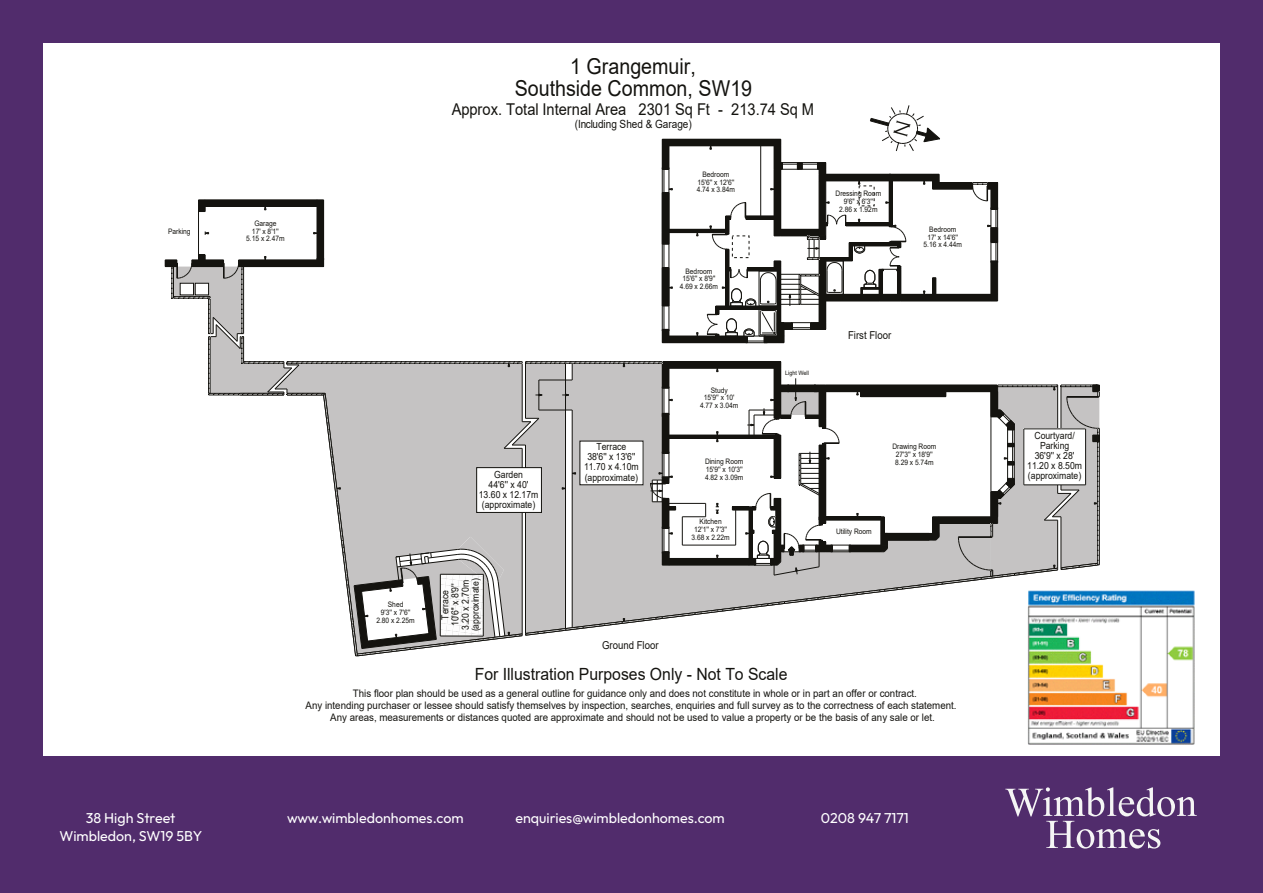
<style>
.page{position:relative;width:1263px;height:893px;background:#512c6c}
.page>*{position:absolute;margin:0;border:0;box-sizing:border-box;transform-origin:0 0}
.t1{font:21.9px "Arial";color:#14130f;scale:.9 1}
.t2{font:16.8px "Arial";color:#14130f;scale:.94 1}
.t3{font:16.2px "Arial";color:#14130f;scale:.9 1}
.t4{font:14.25px/18px "Outfit";color:#fff;text-align:center}
.t5{font:11.25px "Arial";color:#14130f;scale:.88 1}
.t6{font:10.95px "Arial";color:#14130f;scale:.88 1}
.t7{font:10.35px "Arial";color:#14130f;scale:.94 1}
.t8{font:9.75px/10.2px "Arial";color:#14130f;text-align:center;scale:.88 1}
.t9{font:7.5px/7.8px "Arial";color:#14130f;text-align:center;scale:.88 1}
.t10{font:6px "Arial";letter-spacing:-.005em;color:#14130f;scale:.91 1}
</style>
<div class="page">
<div style="left:43px;top:43px;width:1177px;height:713px;background:#fff"></div>
<svg style="left:1005px;top:787px;width:192px;height:61px"></svg>
<img style="left:1027px;top:590px;width:168px;height:154px">
<svg style="left:165px;top:105px;width:935px;height:552px"></svg>
<h1 class="t1" style="left:570px;top:51px;width:141px">1 Grangemuir,</h1>
<h1 class="t1" style="left:515px;top:73px;width:265px">Southside Common, SW19</h1>
<p class="t9" style="left:168px;top:227px;width:27px">Parking</p>
<p class="t9" style="left:246px;top:219px;width:45px">Garage<br>17' x 8'1''<br>5.15 x 2.47m</p>
<p class="t9" style="left:376px;top:601px;width:45px">Shed<br>9'3'' x 7'6''<br>2.80 x 2.25m</p>
<h3 class="t3" style="left:452px;top:98px;width:404px">Approx. Total Internal Area 2301 Sq Ft - 213.74 Sq M</h3>
<p class="t5" style="left:575px;top:116px;width:134px">(Including Shed &amp; Garage)</p>
<p class="t9" style="left:697px;top:170px;width:45px">Bedroom<br>15'6'' x 12'6''<br>4.74 x 3.84m</p>
<p class="t8" style="left:479px;top:469px;width:69px">Garden<br>44'6'' x 40'<br>13.60 x 12.17m (approximate)</p>
<p class="t8" style="left:440px;top:631px;width:62px;rotate:-90deg">Terrace<br>10'6'' x 8'9''<br>3.20 x 2.70m (approximate)</p>
<p class="t8" style="left:584px;top:441px;width:64px">Terrace<br>38'6'' x 13'6''<br>11.70 x 4.10m (approximate)</p>
<p class="t9" style="left:680px;top:267px;width:45px">Bedroom<br>15'6'' x 8'9''<br>4.69 x 2.66m</p>
<p class="t9" style="left:700px;top:386px;width:45px">Study<br>15'9'' x 10'<br>4.77 x 3.04m</p>
<p class="t9" style="left:705px;top:458px;width:45px;text-align:justify">Dining Room 15'9'' x 10'3'' 4.82 x 3.09m</p>
<p class="t9" style="left:691px;top:518px;width:45px">Kitchen<br>12'1'' x 7'3''<br>3.68 x 2.22m</p>
<p class="t6" style="left:602px;top:637px;width:66px">Ground Floor</p>
<p class="t10" style="left:785px;top:369px;width:28px">Light Well</p>
<p class="t9" style="left:835px;top:190px;width:53px">Dressing Room<br>9'6'' x 6'3''<br>2.86 x 1.92m</p>
<p class="t9" style="left:923px;top:225px;width:45px">Bedroom<br>17' x 14'6''<br>5.16 x 4.44m</p>
<p class="t6" style="left:848px;top:328px;width:51px">First Floor</p>
<p class="t9" style="left:892px;top:443px;width:51px">Drawing Room<br>27'3'' x 18'9''<br>8.29 x 5.74m</p>
<p class="t9" style="left:836px;top:528px;width:42px">Utility Room</p>
<h2 class="t2" style="left:475px;top:663px;width:334px">For Illustration Purposes Only - Not To Scale</h2>
<p class="t7" style="left:353px;top:686px;width:601px">This floor plan should be used as a general outline for guidance only and does not constitute in whole or in part an offer or contract.</p>
<p class="t7" style="left:305px;top:698px;width:694px">Any intending purchaser or lessee should satisfy themselves by inspection, searches, enquiries and full survey as to the correctness of each statement.</p>
<p class="t7" style="left:330px;top:710px;width:645px">Any areas, measurements or distances quoted are approximate and should not be used to value a property or be the basis of any sale or let.</p>
<h3 class="t4" style="left:59px;top:809px;width:144px">38 High Street<br>Wimbledon, SW19 5BY</h3>
<h3 class="t4" style="left:287px;top:809px;width:178px">www.wimbledonhomes.com</h3>
<h3 class="t4" style="left:515px;top:809px;width:211px">enquiries@wimbledonhomes.com</h3>
<h3 class="t4" style="left:821px;top:809px;width:89px">0208 947 7171</h3>
<p class="t8" style="left:1027px;top:430px;width:64px">Courtyard/<br>Parking<br>36'9'' x 28'<br>11.20 x 8.50m (approximate)</p>
</div>
